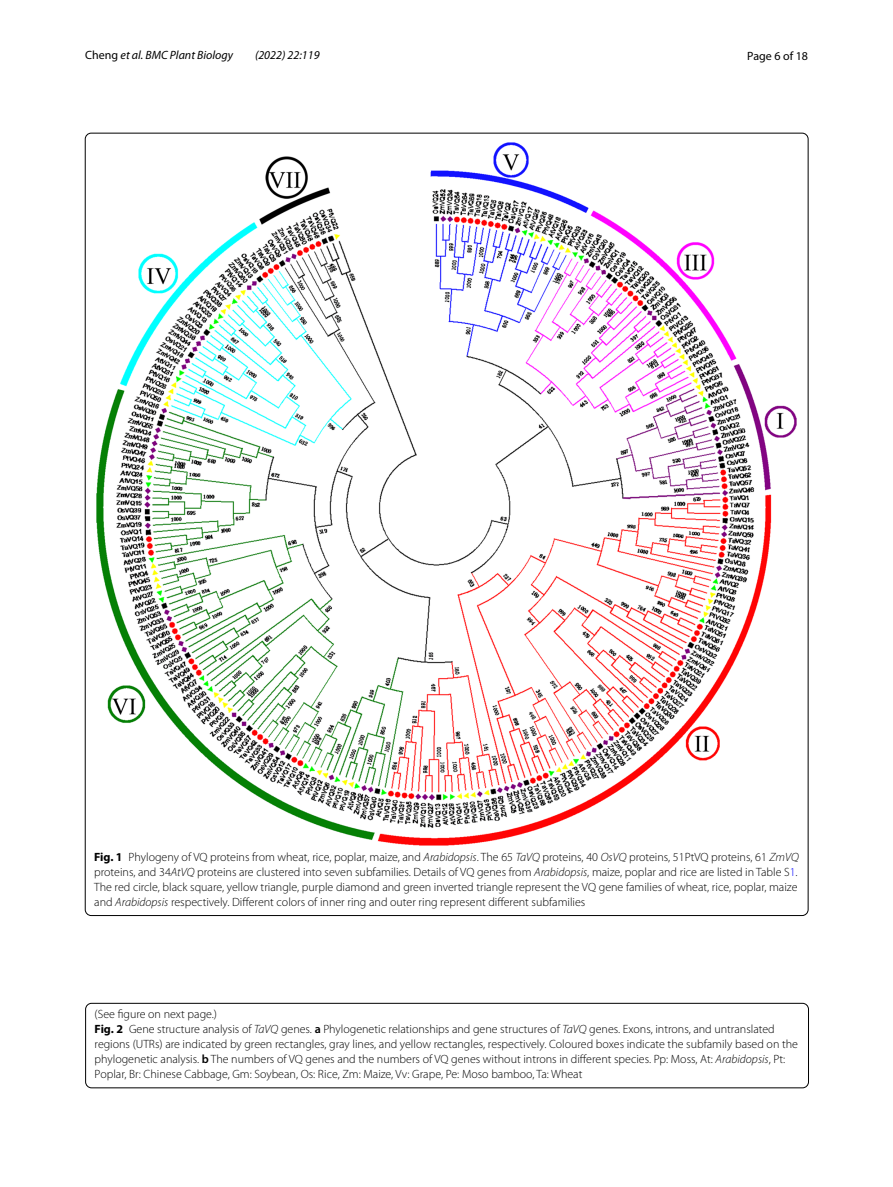
<style>
.page{position:relative;width:893px;height:1187px;background:#fff}
.page>*{position:absolute;margin:0;border:0;box-sizing:border-box;transform-origin:0 0}
.t1{font:300 12px/15px "Myriad Pro";color:#000;text-align:justify}
.t2{font:italic 12px "Myriad Pro";color:#000}
.t3{font:12px "Myriad Pro";color:#000}
.s1{font-style:normal}
.s2{font-weight:700}
.s3{font-style:italic}
.s4{color:#00f}
.s5{font-weight:600}
</style>
<div class="page">
<img style="left:96px;top:142px;width:701px;height:703px">
<div style="left:85px;top:1003px;width:724px;height:84px;border:1px solid #000;border-radius:6px"></div>
<p class="t2" style="left:85px;top:48px;width:150px"><span class="s1">Cheng</span> et al. BMC Plant Biology</p>
<p class="t2" style="left:255px;top:48px;width:66px">(2022) 22:119</p>
<p class="t3" style="left:747px;top:48px;width:62px">Page 6 of 18</p>
<p class="t1" style="left:94px;top:849px;width:706px"><span class="s2">Fig. 1</span> Phylogeny of VQ proteins from wheat, rice, poplar, maize, and <span class="s3">Arabidopsis</span>. The 65 <span class="s3">TaVQ</span> proteins, 40 <span class="s3">OsVQ</span> proteins, 51PtVQ proteins, 61 <span class="s3">ZmVQ </span>proteins, and 34<span class="s3">AtVQ</span> proteins are clustered into seven subfamilies. Details of VQ genes from <span class="s3">Arabidopsis</span>, maize, poplar and rice are listed in Table S<span class="s4">1</span>.<br>The red circle, black square, yellow triangle, purple diamond and green inverted triangle represent the VQ gene families of wheat, rice, poplar, maize and <span class="s3">Arabidopsis</span> respectively. Different colors of inner ring and outer ring represent different subfamilies</p>
<p class="t1" style="left:95px;top:1006px;width:705px;text-align:left">(See figure on next page.)<br><span class="s2">Fig. 2</span> Gene structure analysis of <span class="s3">TaVQ</span> genes. <span class="s5">a</span> Phylogenetic relationships and gene structures of <span class="s3">TaVQ</span> genes. Exons, introns, and untranslated regions (UTRs) are indicated by green rectangles, gray lines, and yellow rectangles, respectively. Coloured boxes indicate the subfamily based on the phylogenetic analysis. <span class="s5">b</span> The numbers of VQ genes and the numbers of VQ genes without introns in different species. Pp: Moss, At: <span class="s3">Arabidopsis</span>, Pt:<br>Poplar, Br: Chinese Cabbage, Gm: Soybean, Os: Rice, Zm: Maize, Vv: Grape, Pe: Moso bamboo, Ta: Wheat</p>
</div>
